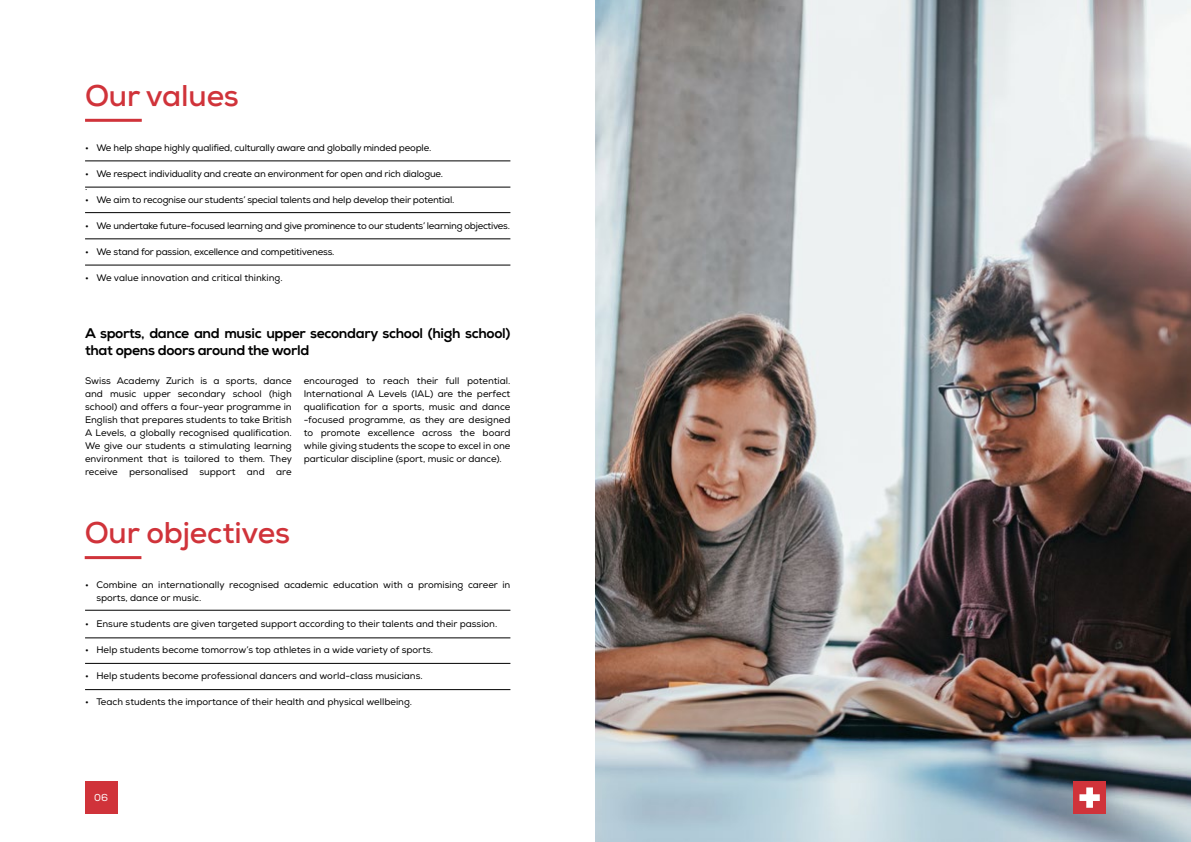
<style>
.page{position:relative;width:1191px;height:842px;background:#fff}
.page>*{position:absolute;margin:0;border:0;box-sizing:border-box;transform-origin:0 0}
.t1{font:700 30px "Nexa";letter-spacing:-.005em;color:#d0333a}
.t2{font:14px/16.8px "Nexa X Bold";letter-spacing:-.025em;color:#000}
.t3{font:10px "Nexa";color:#fff}
.t4{font:9.5px/13px "Nexa";color:#000;text-align:justify}
.t5{font:9.5px "Nexa";letter-spacing:-.02em;color:#000}
.t6{font:9.5px "Nexa";letter-spacing:-.03em;color:#000}
</style>
<div class="page">
<img style="left:595px;top:0;width:596px;height:842px">
<hr style="left:85px;top:161px;width:425px;height:1px;background:#000">
<hr style="left:85px;top:187px;width:425px;height:1px;background:#000">
<hr style="left:85px;top:212px;width:425px;height:1px;background:#000">
<hr style="left:85px;top:265px;width:425px;height:1px;background:#000">
<hr style="left:85px;top:239px;width:425px;height:1px;background:#000">
<hr style="left:85px;top:610px;width:425px;height:1px;background:#000">
<hr style="left:85px;top:638px;width:425px;height:1px;background:#000">
<hr style="left:85px;top:663px;width:425px;height:1px;background:#000">
<hr style="left:85px;top:689px;width:425px;height:1px;background:#000">
<hr style="left:85px;top:119px;width:57px;height:3px;background:#d0333a">
<hr style="left:85px;top:556px;width:56px;height:3px;background:#d0333a">
<div style="left:85px;top:781px;width:33px;height:33px;background:#d0333a"></div>
<div style="left:1073px;top:781px;width:33px;height:33px;background:#d0333a"></div>
<svg style="left:1079px;top:787px;width:20px;height:21px"></svg>
<p class="t1" style="left:85px;top:76px;width:155px">Our values</p>
<p class="t5" style="left:85px;top:142px;width:348px">• We help shape highly qualified, culturally aware and globally minded people.</p>
<p class="t5" style="left:85px;top:168px;width:359px">• We respect individuality and create an environment for open and rich dialogue.</p>
<p class="t4" style="left:85px;top:181px;width:4px">.</p>
<p class="t5" style="left:85px;top:194px;width:371px">• We aim to recognise our students’ special talents and help develop their potential.</p>
<p class="t6" style="left:85px;top:220px;width:426px">• We undertake future-focused learning and give prominence to our students’ learning objectives.</p>
<p class="t5" style="left:85px;top:246px;width:251px">• We stand for passion, excellence and competitiveness.</p>
<p class="t4" style="left:85px;top:272px;width:199px">• We value innovation and critical thinking.</p>
<p class="t2" style="left:85px;top:325px;width:427px">A sports, dance and music upper secondary school (high school) that opens doors around the world</p>
<p class="t4" style="left:85px;top:374px;width:208px">Swiss Academy Zurich is a sports, dance and music upper secondary school (high school) and offers a four-year programme in English that prepares students to take British A Levels, a globally recognised qualification.<br>We give our students a stimulating learning environment that is tailored to them. They receive personalised support and are</p>
<p class="t4" style="left:304px;top:374px;width:208px">encouraged to reach their full potential.<br>International A Levels (IAL) are the perfect qualification for a sports, music and dance -focused programme, as they are designed to promote excellence across the board while giving students the scope to excel in one particular discipline (sport, music or dance).</p>
<p class="t1" style="left:85px;top:514px;width:207px">Our objectives</p>
<p class="t4" style="left:96px;top:579px;width:415px;text-indent:-11px">• Combine an internationally recognised academic education with a promising career in sports, dance or music.</p>
<p class="t4" style="left:85px;top:618px;width:414px">• Ensure students are given targeted support according to their talents and their passion.</p>
<p class="t4" style="left:85px;top:644px;width:349px">• Help students become tomorrow’s top athletes in a wide variety of sports.</p>
<p class="t4" style="left:85px;top:670px;width:339px">• Help students become professional dancers and world-class musicians.</p>
<p class="t4" style="left:85px;top:696px;width:328px">• Teach students the importance of their health and physical wellbeing.</p>
<p class="t3" style="left:94px;top:791px;width:15px">06</p>
</div>
